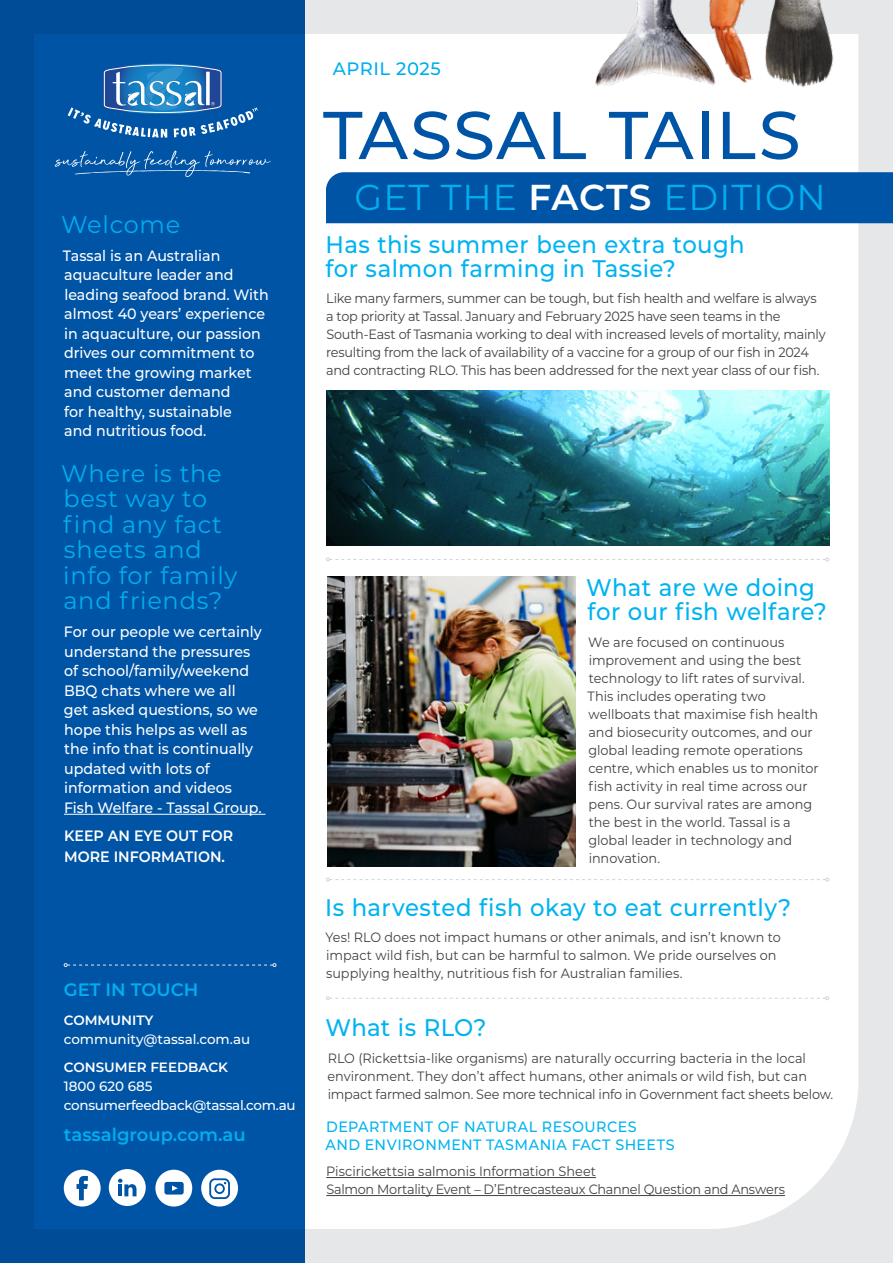
<style>
.page{position:relative;width:893px;height:1263px;background:#e6e7e8}
.page>*{position:absolute;margin:0;border:0;box-sizing:border-box;transform-origin:0 0}
.t1{font:500 67.35px "Montserrat";letter-spacing:.015em;color:#0054a6}
.t2{font:36px "Montserrat";letter-spacing:.03em;color:#00aeef}
.t3{font:500 24px/24px "Montserrat";letter-spacing:.015em;color:#00b3f0;scale:.95 1}
.t4{font:24px/25.5px "Montserrat";letter-spacing:.03em;color:#00aeef}
.t5{font:600 18px "Montserrat";color:#00aeef}
.t6{font:500 18px "Montserrat";letter-spacing:.03em;color:#00aeef}
.t7{font:500 15px/19.5px "Montserrat";color:#fff;scale:.95 1}
.t8{font:500 15px/18px "Montserrat";letter-spacing:.035em;color:#00b3f0;scale:.95 1}
.t9{font:600 15px/21px "Montserrat";color:#fff;scale:.95 1}
.t10{font:13.5px/18px "Montserrat";letter-spacing:-.005em;color:#414042;scale:.95 1}
.t11{font:500 13.5px/19px "Montserrat";letter-spacing:-.015em;color:#fff}
.t12{font:600 13.5px "Montserrat";color:#fff}
.s1{font-weight:600;color:#fff}
</style>
<div class="page">
<div style="left:305px;top:34px;width:553px;height:1195px;background:#fff"></div>
<div style="left:0;top:0;width:305px;height:1263px;background:linear-gradient(to right,#0051a0,#0055a8)"></div>
<svg style="left:68px;top:64px;width:190px;height:74px;background:#2c74b6"></svg>
<svg style="left:55px;top:151px;width:216px;height:26px;background:#1a65af"></svg>
<hr style="left:326px;top:1177px;width:270px;height:1px;background:#414042">
<hr style="left:326px;top:1195px;width:459px;height:1px;background:#414042">
<hr style="left:64px;top:814px;width:202px;height:1px;background:#fff">
<div style="left:326px;top:172px;width:567px;height:51px;background:#0054a6"></div>
<img style="left:326px;top:390px;width:503px;height:156px">
<svg style="left:326px;top:558px;width:503px;height:3px;background:#f6f7f7"></svg>
<svg style="left:326px;top:878px;width:503px;height:3px"></svg>
<svg style="left:326px;top:996px;width:503px;height:4px"></svg>
<svg style="left:64px;top:963px;width:212px;height:4px"></svg>
<div style="left:64px;top:1170px;width:37px;height:36px;background:#fff;border-radius:50%"></div>
<svg style="left:77px;top:1176px;width:11px;height:24px"></svg>
<div style="left:201px;top:1170px;width:37px;height:36px;background:#fff;border-radius:50%"></div>
<svg style="left:209px;top:1178px;width:21px;height:21px"></svg>
<div style="left:155px;top:1170px;width:37px;height:36px;background:#fff;border-radius:50%"></div>
<div style="left:164px;top:1182px;width:20px;height:12px;background:#0054a6;border-radius:2px"></div>
<svg style="left:172px;top:1185px;width:6px;height:6px"></svg>
<div style="left:109px;top:1169px;width:37px;height:37px;background:#fff;border-radius:50%"></div>
<svg style="left:118px;top:1179px;width:19px;height:17px"></svg>
<img style="left:758px;top:0;width:100px;height:91px">
<img style="left:581px;top:0;width:95px;height:86px">
<img style="left:676px;top:0;width:82px;height:95px">
<img style="left:327px;top:577px;width:248px;height:290px">
<h3 class="t4" style="left:61px;top:211px;width:120px">Welcome</h3>
<p class="t7" style="left:63px;top:245px;width:218px">Tassal is an Australian aquaculture leader and leading seafood brand. With almost 40 years’ experience in aquaculture, our passion drives our commitment to meet the growing market and customer demand<br>for healthy, sustainable<br>and nutritious food.</p>
<h3 class="t4" style="left:61px;top:460px;width:178px">Where is the best way to find any fact sheets and info for family and friends?</h3>
<p class="t7" style="left:64px;top:621px;width:210px">For our people we certainly understand the pressures of school/family/weekend<br>BBQ chats where we all get asked questions, so we hope this helps as well as the info that is continually updated with lots of information and videos<br>Fish Welfare - Tassal Group.</p>
<p class="t9" style="left:64px;top:824px;width:179px">KEEP AN EYE OUT FOR<br>MORE INFORMATION.</p>
<h3 class="t5" style="left:64px;top:977px;width:136px">GET IN TOUCH</h3>
<p class="t12" style="left:64px;top:1011px;width:91px">COMMUNITY</p>
<p class="t11" style="left:64px;top:1029px;width:188px">community@tassal.com.au</p>
<p class="t12" style="left:64px;top:1058px;width:166px">CONSUMER FEEDBACK</p>
<p class="t11" style="left:64px;top:1076px;width:233px">1800 620 685 consumerfeedback@tassal.com.au</p>
<h3 class="t5" style="left:64px;top:1122px;width:183px">tassalgroup.com.au</h3>
<h3 class="t6" style="left:333px;top:56px;width:109px">APRIL 2025</h3>
<h1 class="t1" style="left:323px;top:88px;width:479px">TASSAL TAILS</h1>
<h2 class="t2" style="left:354px;top:173px;width:473px">GET THE <span class="s1">FACTS</span> EDITION</h2>
<h3 class="t3" style="left:325px;top:231px;width:443px">Has this summer been extra tough for salmon farming in Tassie?</h3>
<p class="t10" style="left:326px;top:289px;width:527px">Like many farmers, summer can be tough, but fish health and welfare is always a top priority at Tassal. January and February 2025 have seen teams in the South-East of Tasmania working to deal with increased levels of mortality, mainly resulting from the lack of availability of a vaccine for a group of our fish in 2024 and contracting RLO. This has been addressed for the next year class of our fish.</p>
<h3 class="t3" style="left:586px;top:575px;width:255px">What are we doing for our fish welfare?</h3>
<p class="t10" style="left:588px;top:632px;width:245px">We are focused on continuous improvement and using the best technology to lift rates of survival.<br>This includes operating two wellboats that maximise fish health and biosecurity outcomes, and our global leading remote operations centre, which enables us to monitor fish activity in real time across our pens. Our survival rates are among the best in the world. Tassal is a global leader in technology and innovation.</p>
<h3 class="t3" style="left:325px;top:894px;width:492px">Is harvested fish okay to eat currently?</h3>
<p class="t10" style="left:325px;top:928px;width:481px">Yes! RLO does not impact humans or other animals, and isn’t known to impact wild fish, but can be harmful to salmon. We pride ourselves on supplying healthy, nutritious fish for Australian families.</p>
<h3 class="t3" style="left:325px;top:1014px;width:171px">What is RLO?</h3>
<p class="t10" style="left:328px;top:1048px;width:534px">RLO (Rickettsia-like organisms) are naturally occurring bacteria in the local environment. They don’t affect humans, other animals or wild fish, but can impact farmed salmon. See more technical info in Government fact sheets below.</p>
<p class="t8" style="left:325px;top:1117px;width:369px">DEPARTMENT OF NATURAL RESOURCES<br>AND ENVIRONMENT TASMANIA FACT SHEETS</p>
<p class="t10" style="left:326px;top:1162px;width:484px">Piscirickettsia salmonis Information Sheet<br>Salmon Mortality Event – D’Entrecasteaux Channel Question and Answers</p>
</div>
